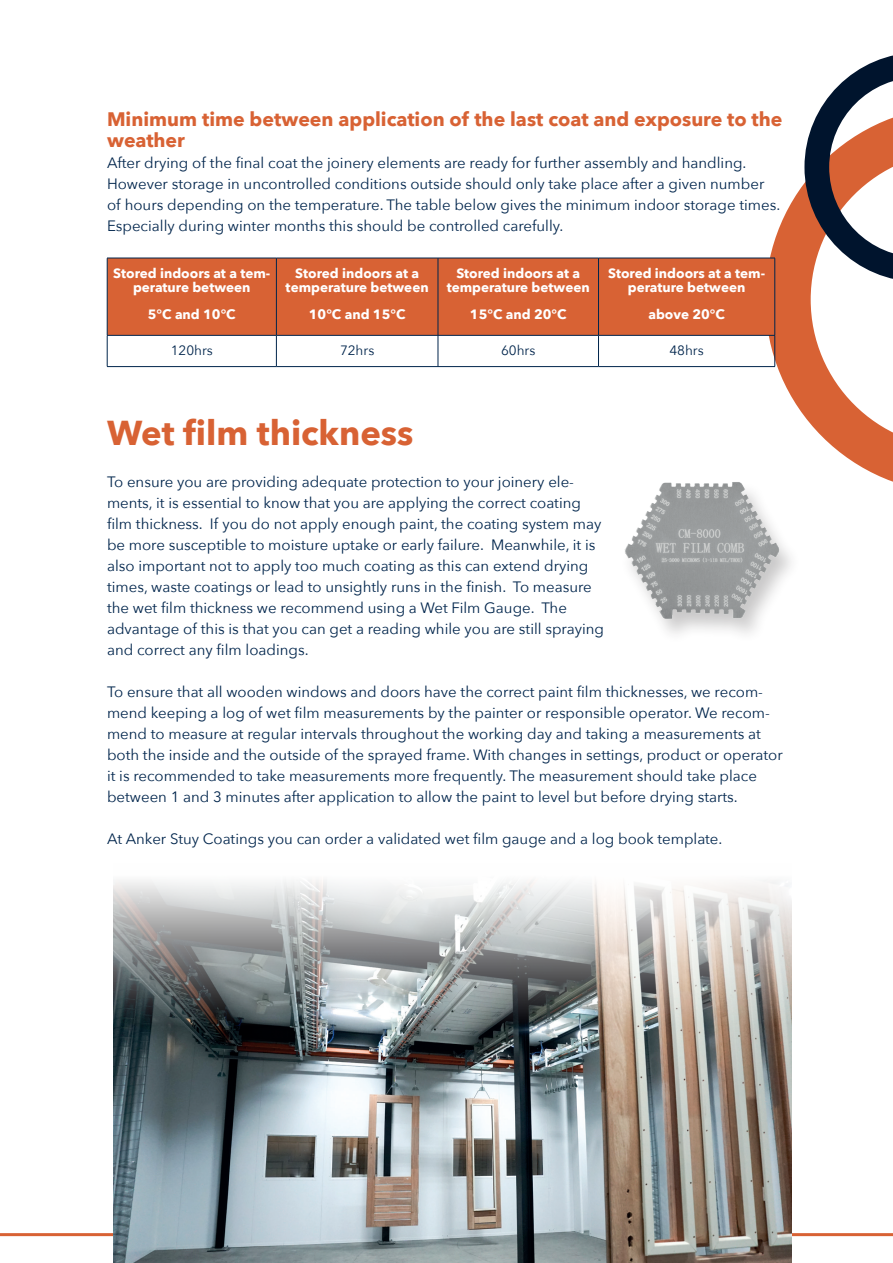
<style>
.page{position:relative;width:893px;height:1263px;background:#fff}
.page>*{position:absolute;margin:0;border:0;box-sizing:border-box;transform-origin:0 0}
.t1{font:700 34.5px "Avenir Next";color:#d86234}
.t2{font:700 19.5px/21px "Avenir Next";color:#d86234}
.t3{font:15px/21px "Avenir Next";color:#00254c}
.t4{font:700 13.5px/14.5px "Avenir Next";color:#fff;text-align:center}
.t5{font:13.5px "Avenir Next";color:#00254c}
</style>
<div class="page">
<svg style="left:0;top:1233px;width:893px;height:4px"></svg>
<svg style="left:765px;top:184px;width:128px;height:298px"></svg>
<svg style="left:804px;top:55px;width:89px;height:227px"></svg>
<img style="left:113px;top:880px;width:679px;height:383px">
<div style="left:108px;top:259px;width:666px;height:76px;background:#d86234"></div>
<hr style="left:107px;top:258px;width:169px;height:1px;background:#00254c">
<hr style="left:107px;top:258px;width:1px;height:77px;background:#00254c">
<hr style="left:276px;top:258px;width:162px;height:1px;background:#00254c">
<hr style="left:276px;top:258px;width:1px;height:77px;background:#00254c">
<hr style="left:438px;top:258px;width:160px;height:1px;background:#00254c">
<hr style="left:438px;top:258px;width:1px;height:77px;background:#00254c">
<hr style="left:598px;top:258px;width:177px;height:1px;background:#00254c">
<hr style="left:598px;top:258px;width:1px;height:77px;background:#00254c">
<hr style="left:774px;top:258px;width:1px;height:77px;background:#00254c">
<hr style="left:107px;top:335px;width:169px;height:1px;background:#00254c">
<hr style="left:107px;top:335px;width:1px;height:31px;background:#00254c">
<hr style="left:276px;top:335px;width:162px;height:1px;background:#00254c">
<hr style="left:276px;top:335px;width:1px;height:31px;background:#00254c">
<hr style="left:438px;top:335px;width:160px;height:1px;background:#00254c">
<hr style="left:438px;top:335px;width:1px;height:31px;background:#00254c">
<hr style="left:598px;top:335px;width:177px;height:1px;background:#00254c">
<hr style="left:598px;top:335px;width:1px;height:31px;background:#00254c">
<hr style="left:774px;top:335px;width:1px;height:31px;background:#00254c">
<hr style="left:107px;top:366px;width:169px;height:1px;background:#00254c">
<hr style="left:276px;top:366px;width:162px;height:1px;background:#00254c">
<hr style="left:438px;top:366px;width:160px;height:1px;background:#00254c">
<hr style="left:598px;top:366px;width:177px;height:1px;background:#00254c">
<div style="left:620px;top:481px;width:181px;height:163px;background:#231f20;opacity:.25"></div>
<img style="left:620px;top:471px;width:166px;height:156px">
<h2 class="t2" style="left:107px;top:108px;width:677px">Minimum time between application of the last coat and exposure to the weather</h2>
<p class="t3" style="left:107px;top:151px;width:675px">After drying of the final coat the joinery elements are ready for further assembly and handling.<br>However storage in uncontrolled conditions outside should only take place after a given number of hours depending on the temperature. The table below gives the minimum indoor storage times.<br>Especially during winter months this should be controlled carefully.</p>
<p class="t4" style="left:113px;top:265px;width:159px">Stored indoors at a tem&shy;perature between</p>
<p class="t4" style="left:148px;top:306px;width:89px">5°C and 10°C</p>
<p class="t4" style="left:286px;top:265px;width:145px">Stored indoors at a temperature between</p>
<p class="t4" style="left:309px;top:306px;width:98px">10°C and 15°C</p>
<p class="t4" style="left:447px;top:265px;width:145px">Stored indoors at a temperature between</p>
<p class="t4" style="left:470px;top:306px;width:98px">15°C and 20°C</p>
<p class="t4" style="left:608px;top:265px;width:159px">Stored indoors at a tem&shy;perature between</p>
<p class="t4" style="left:648px;top:306px;width:78px">above 20°C</p>
<p class="t5" style="left:171px;top:339px;width:44px">120hrs</p>
<p class="t5" style="left:340px;top:339px;width:36px">72hrs</p>
<p class="t5" style="left:501px;top:339px;width:36px">60hrs</p>
<p class="t5" style="left:669px;top:339px;width:36px">48hrs</p>
<h1 class="t1" style="left:107px;top:403px;width:308px">Wet film thickness</h1>
<p class="t3" style="left:107px;top:470px;width:499px">To ensure you are providing adequate protection to your joinery ele&shy;ments, it is essential to know that you are applying the correct coating film thickness. If you do not apply enough paint, the coating system may be more susceptible to moisture uptake or early failure. Meanwhile, it is also important not to apply too much coating as this can extend drying times, waste coatings or lead to unsightly runs in the finish. To measure the wet film thickness we recommend using a Wet Film Gauge. The advantage of this is that you can get a reading while you are still spraying and correct any film loadings.</p>
<p class="t3" style="left:107px;top:680px;width:677px">To ensure that all wooden windows and doors have the correct paint film thicknesses, we recom&shy;mend keeping a log of wet film measurements by the painter or responsible operator. We recom&shy;mend to measure at regular intervals throughout the working day and taking a measurements at both the inside and the outside of the sprayed frame. With changes in settings, product or operator it is recommended to take measurements more frequently. The measurement should take place between 1 and 3 minutes after application to allow the paint to level but before drying starts.</p>
<p class="t3" style="left:107px;top:827px;width:617px">At Anker Stuy Coatings you can order a validated wet film gauge and a log book template.</p>
</div>
